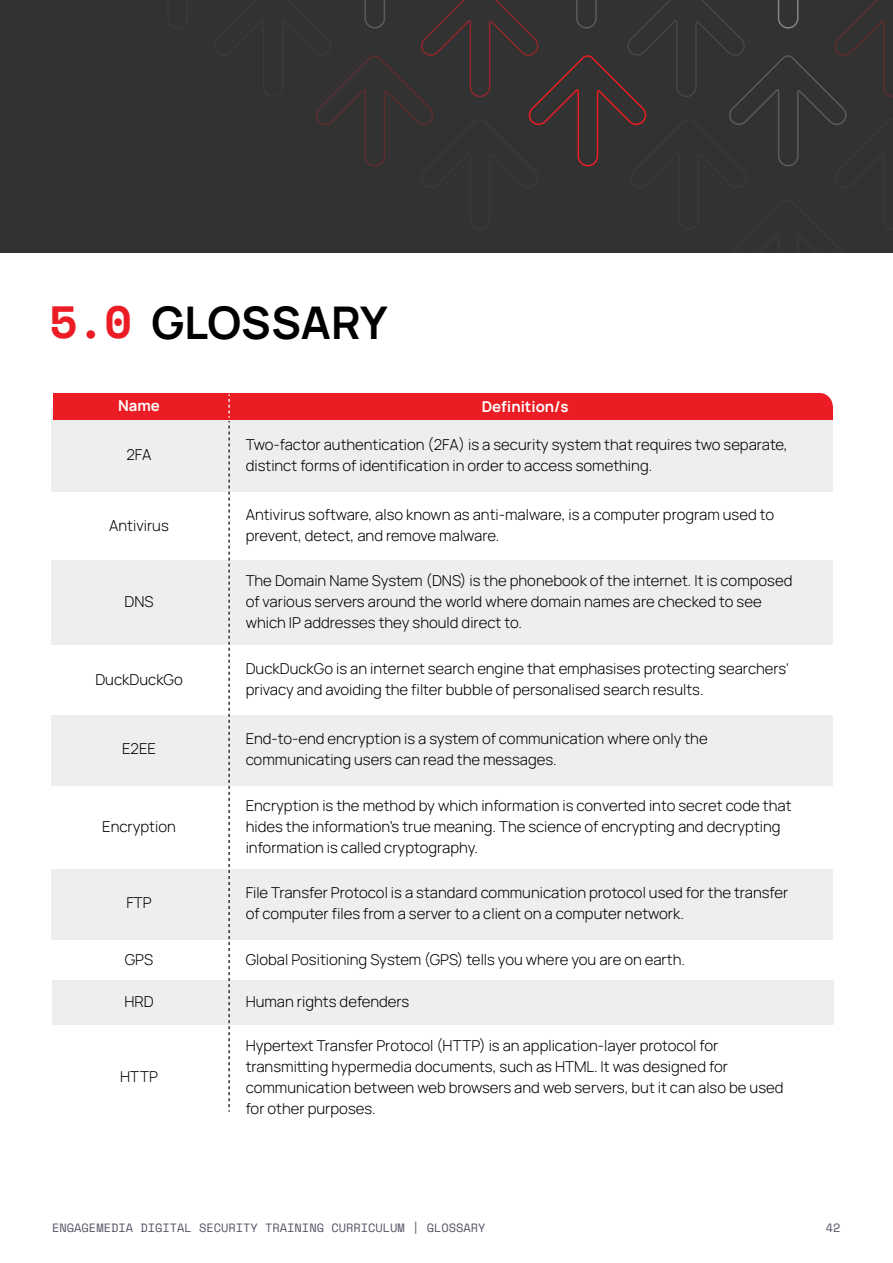
<style>
.page{position:relative;width:893px;height:1263px;background:#fff}
.page>*{position:absolute;margin:0;border:0;box-sizing:border-box;transform-origin:0 0}
.t1{font:700 45px "Manrope";color:#000}
.t2{font:300 15px/21px "Manrope";color:#000}
.t3{font:700 15px "Manrope";color:#fff}
.t4{font:12px "Space Mono";color:#535465}
.s1{font-family:"Space Mono";color:#eb1c23}
</style>
<div class="page">
<div style="left:0;top:0;width:893px;height:252px;background:#323232"></div>
<div style="left:51px;top:408px;width:782px;height:84px;background:#eee"></div>
<div style="left:53px;top:393px;width:757px;height:26px;background:#eb1c23"></div>
<div style="left:781px;top:393px;width:52px;height:26px;background:#eb1c23;border-radius:13px"></div>
<div style="left:801px;top:406px;width:32px;height:13px;background:#eb1c23"></div>
<div style="left:51px;top:560px;width:782px;height:84px;background:#eee"></div>
<div style="left:51px;top:715px;width:782px;height:71px;background:#eee"></div>
<div style="left:51px;top:869px;width:782px;height:71px;background:#eee"></div>
<div style="left:52px;top:980px;width:782px;height:44px;background:#eee"></div>
<svg style="left:228px;top:394px;width:2px;height:718px"></svg>
<svg style="left:316px;top:0;width:577px;height:167px"></svg>
<h1 class="t1" style="left:50px;top:291px;width:340px"><span class="s1">5.0</span> GLOSSARY</h1>
<p class="t3" style="left:118px;top:395px;width:43px">Name</p>
<p class="t3" style="left:482px;top:396px;width:88px">Definition/s</p>
<p class="t2" style="left:127px;top:444px;width:27px">2FA</p>
<p class="t2" style="left:246px;top:433px;width:544px">Two-factor authentication (2FA) is a security system that requires two separate, distinct forms of identification in order to access something.</p>
<p class="t2" style="left:109px;top:514px;width:61px">Antivirus</p>
<p class="t2" style="left:246px;top:504px;width:530px">Antivirus software, also known as anti-malware, is a computer program used to prevent, detect, and remove malware.</p>
<p class="t2" style="left:125px;top:590px;width:31px">DNS</p>
<p class="t2" style="left:246px;top:569px;width:548px">The Domain Name System (DNS) is the phonebook of the internet. It is composed of various servers around the world where domain names are checked to see which IP addresses they should direct to.</p>
<p class="t2" style="left:95px;top:668px;width:89px">DuckDuckGo</p>
<p class="t2" style="left:246px;top:658px;width:545px">DuckDuckGo is an internet search engine that emphasises protecting searchers' privacy and avoiding the filter bubble of personalised search results.</p>
<p class="t2" style="left:122px;top:738px;width:35px">E2EE</p>
<p class="t2" style="left:246px;top:727px;width:463px">End-to-end encryption is a system of communication where only the communicating users can read the messages.</p>
<p class="t2" style="left:102px;top:815px;width:75px">Encryption</p>
<p class="t2" style="left:246px;top:794px;width:547px">Encryption is the method by which information is converted into secret code that hides the information’s true meaning. The science of encrypting and decrypting information is called cryptography.</p>
<p class="t2" style="left:126px;top:892px;width:27px">FTP</p>
<p class="t2" style="left:246px;top:881px;width:544px">File Transfer Protocol is a standard communication protocol used for the transfer of computer files from a server to a client on a computer network.</p>
<p class="t2" style="left:125px;top:948px;width:30px">GPS</p>
<p class="t2" style="left:246px;top:949px;width:441px">Global Positioning System (GPS) tells you where you are on earth.</p>
<p class="t2" style="left:124px;top:990px;width:31px">HRD</p>
<p class="t2" style="left:246px;top:991px;width:165px">Human rights defenders</p>
<p class="t2" style="left:120px;top:1065px;width:39px">HTTP</p>
<p class="t2" style="left:246px;top:1034px;width:539px">Hypertext Transfer Protocol (HTTP) is an application-layer protocol for transmitting hypermedia documents, such as HTML. It was designed for communication between web browsers and web servers, but it can also be used for other purposes.</p>
<p class="t4" style="left:52px;top:1219px;width:435px">ENGAGEMEDIA DIGITAL SECURITY TRAINING CURRICULUM | GLOSSARY</p>
<p class="t4" style="left:826px;top:1219px;width:16px">42</p>
</div>
